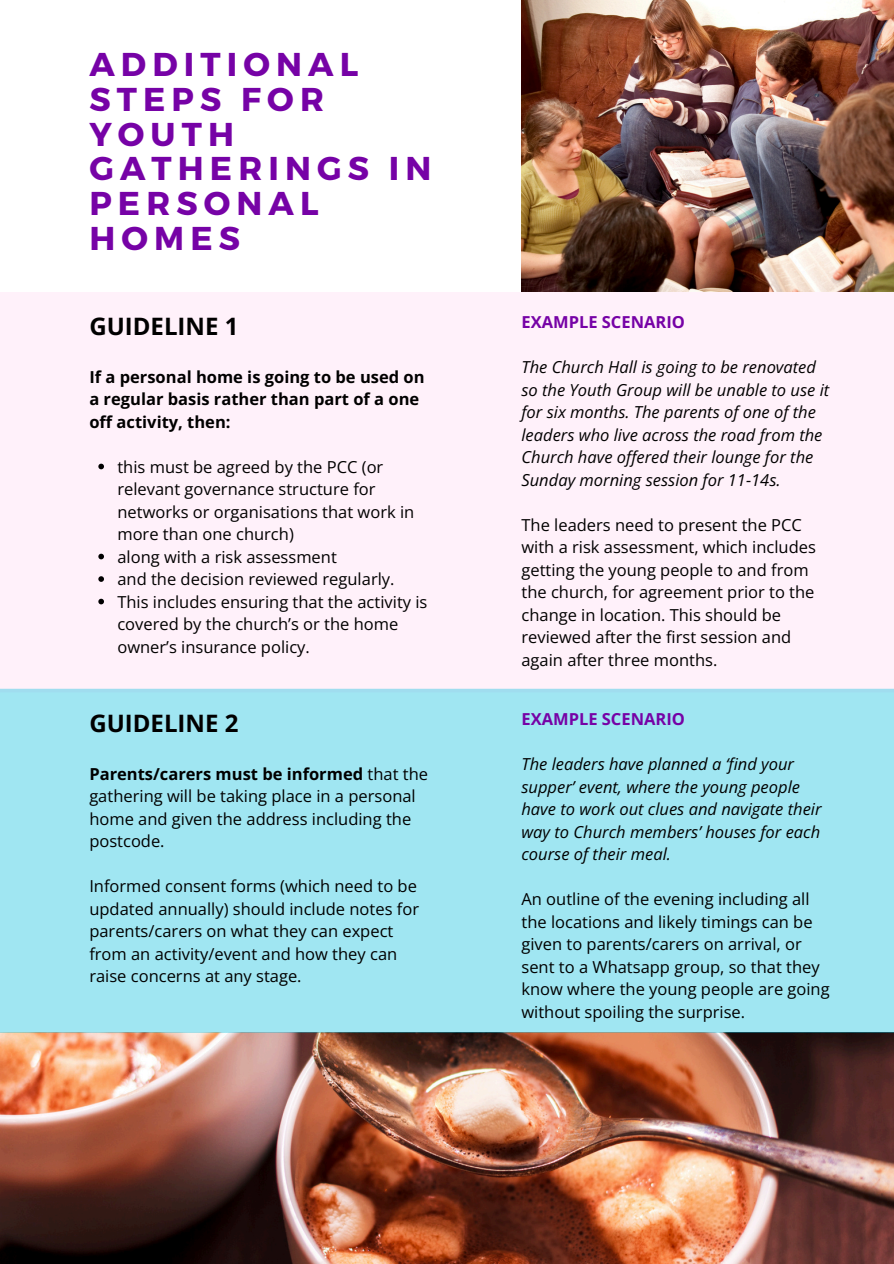
<style>
.page{position:relative;width:894px;height:1264px;background:#fff}
.page>*{position:absolute;margin:0;border:0;box-sizing:border-box;transform-origin:0 0}
.t1{font:700 33px/34.8px "Montserrat";letter-spacing:.185em;color:#7602a6}
.t2{font:700 24px "Open Sans";color:#000}
.t3{font:16.5px/22.5px "Open Sans";color:#000}
.t4{font:italic 16.5px/22.5px "Open Sans";color:#000}
.t5{font:700 16.5px/22.5px "Open Sans";color:#000}
.t6{font:700 16.5px "Open Sans";color:#7602a6}
.s1{font-weight:700}
</style>
<div class="page">
<img style="left:521px;top:0;width:372px;height:291px">
<div style="left:0;top:291px;width:893px;height:401px;background:#fff1fa"></div>
<svg style="left:98px;top:463px;width:6px;height:6px"></svg>
<svg style="left:98px;top:553px;width:6px;height:6px"></svg>
<svg style="left:98px;top:576px;width:6px;height:6px"></svg>
<svg style="left:98px;top:598px;width:6px;height:6px"></svg>
<img style="left:0;top:1032px;width:893px;height:231px">
<div style="left:0;top:688px;width:893px;height:344px;background:#a0e6f2"></div>
<h2 class="t1" style="left:89px;top:45px;width:343px">ADDITIONAL<br>STEPS FOR<br>YOUTH<br>GATHERINGS IN<br>PERSONAL<br>HOMES</h2>
<p class="t2" style="left:89px;top:310px;width:151px">GUIDELINE 1</p>
<p class="t5" style="left:89px;top:365px;width:336px">If a personal home is going to be used on a regular basis rather than part of a one off activity, then:</p>
<p class="t3" style="left:117px;top:455px;width:298px">this must be agreed by the PCC (or relevant governance structure for networks or organisations that work in more than one church)</p>
<p class="t3" style="left:117px;top:545px;width:221px">along with a risk assessment</p>
<h3 class="t3" style="left:117px;top:567px;width:278px">and the decision reviewed regularly.</h3>
<p class="t3" style="left:117px;top:590px;width:311px">This includes ensuring that the activity is covered by the church’s or the home owner’s insurance policy.</p>
<p class="t2" style="left:89px;top:706px;width:151px">GUIDELINE 2</p>
<p class="t3" style="left:89px;top:762px;width:340px"><span class="s1">Parents/carers must be informed</span> that the gathering will be taking place in a personal home and given the address including the postcode.</p>
<p class="t3" style="left:89px;top:874px;width:331px">Informed consent forms (which need to be updated annually) should include notes for parents/carers on what they can expect from an activity/event and how they can raise concerns at any stage.</p>
<p class="t6" style="left:521px;top:310px;width:165px">EXAMPLE SCENARIO</p>
<h2 class="t4" style="left:521px;top:355px;width:309px">The Church Hall is going to be renovated so the Youth Group will be unable to use it for six months. The parents of one of the leaders who live across the road from the Church have offered their lounge for the Sunday morning session for 11-14s.</h2>
<h4 class="t3" style="left:521px;top:513px;width:296px">The leaders need to present the PCC with a risk assessment, which includes getting the young people to and from the church, for agreement prior to the change in location. This should be reviewed after the first session and again after three months.</h4>
<p class="t6" style="left:521px;top:707px;width:165px">EXAMPLE SCENARIO</p>
<p class="t4" style="left:521px;top:752px;width:301px">The leaders have planned a ‘find your supper’ event, where the young people have to work out clues and navigate their way to Church members’ houses for each course of their meal.</p>
<h3 class="t3" style="left:521px;top:887px;width:309px">An outline of the evening including all the locations and likely timings can be given to parents/carers on arrival, or sent to a Whatsapp group, so that they know where the young people are going without spoiling the surprise.</h3>
</div>
